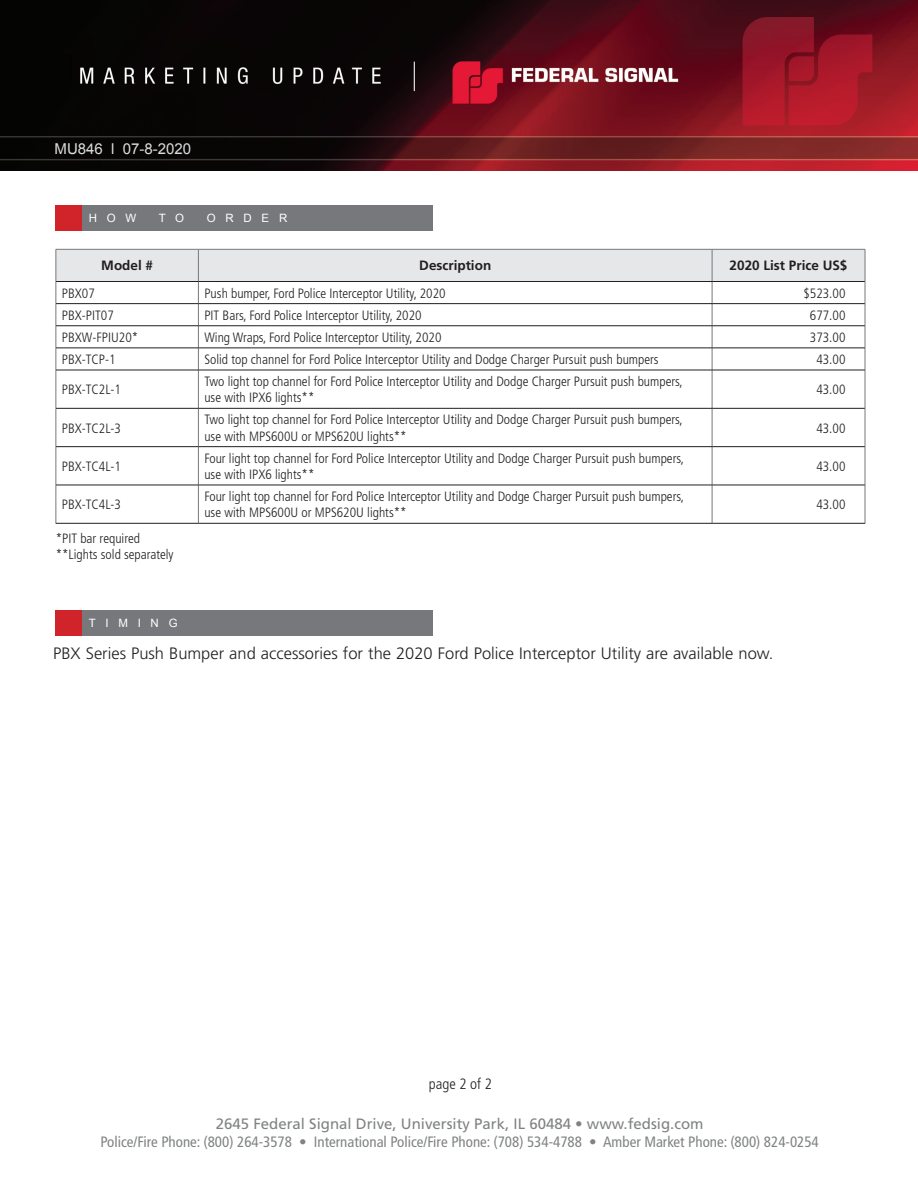
<style>
.page{position:relative;width:918px;height:1188px;background:#fff}
.page>*{position:absolute;margin:0;border:0;box-sizing:border-box;transform-origin:0 0}
.t1{font:300 16.5px "Frutiger LT Std";color:#231f20}
.t2{font:condensed 15px "Frutiger LT Std";color:#808384}
.t3{font:15px "Frutiger LT Std";color:#808384}
.t4{font:15px "Arial";color:#dcdddf}
.t5{font:300 condensed 15px "Frutiger LT Std";color:#231f20}
.t6{font:300 condensed 13.5px/16.2px "Frutiger LT Std";color:#231f20}
.t7{font:700 13.5px "Frutiger LT Std";color:#231f20}
.t8{font:11.55px "Arial";letter-spacing:.85em;color:#fff}
</style>
<div class="page">
<img style="left:0;top:0;width:918px;height:171px">
<svg style="left:56px;top:249px;width:810px;height:121px"></svg>
<hr style="left:56px;top:370px;width:1px;height:38px;background:#76787b">
<hr style="left:198px;top:370px;width:1px;height:38px;background:#76787b">
<hr style="left:712px;top:370px;width:1px;height:38px;background:#76787b">
<hr style="left:865px;top:370px;width:1px;height:38px;background:#76787b">
<hr style="left:56px;top:408px;width:1px;height:39px;background:#76787b">
<hr style="left:198px;top:409px;width:1px;height:37px;background:#76787b">
<hr style="left:712px;top:409px;width:1px;height:37px;background:#76787b">
<hr style="left:865px;top:408px;width:1px;height:39px;background:#76787b">
<hr style="left:56px;top:447px;width:1px;height:38px;background:#76787b">
<hr style="left:198px;top:447px;width:1px;height:38px;background:#76787b">
<hr style="left:712px;top:447px;width:1px;height:38px;background:#76787b">
<hr style="left:865px;top:447px;width:1px;height:38px;background:#76787b">
<hr style="left:56px;top:485px;width:1px;height:38px;background:#76787b">
<hr style="left:198px;top:485px;width:1px;height:38px;background:#76787b">
<hr style="left:712px;top:485px;width:1px;height:38px;background:#76787b">
<hr style="left:865px;top:485px;width:1px;height:38px;background:#76787b">
<hr style="left:56px;top:281px;width:142px;height:1px;background:#231f20">
<hr style="left:198px;top:281px;width:514px;height:1px;background:#231f20">
<hr style="left:712px;top:281px;width:153px;height:1px;background:#231f20">
<hr style="left:56px;top:303px;width:142px;height:1px;background:#231f20">
<hr style="left:198px;top:303px;width:514px;height:1px;background:#231f20">
<hr style="left:712px;top:303px;width:153px;height:1px;background:#231f20">
<hr style="left:56px;top:325px;width:142px;height:1px;background:#231f20">
<hr style="left:198px;top:325px;width:514px;height:1px;background:#231f20">
<hr style="left:712px;top:325px;width:153px;height:1px;background:#231f20">
<hr style="left:56px;top:348px;width:142px;height:1px;background:#231f20">
<hr style="left:198px;top:348px;width:514px;height:1px;background:#231f20">
<hr style="left:712px;top:348px;width:153px;height:1px;background:#231f20">
<hr style="left:56px;top:370px;width:142px;height:1px;background:#231f20">
<hr style="left:198px;top:370px;width:514px;height:1px;background:#231f20">
<hr style="left:712px;top:370px;width:153px;height:1px;background:#231f20">
<hr style="left:56px;top:408px;width:142px;height:1px;background:#231f20">
<hr style="left:198px;top:408px;width:514px;height:1px;background:#231f20">
<hr style="left:712px;top:408px;width:153px;height:1px;background:#231f20">
<hr style="left:56px;top:446px;width:142px;height:1px;background:#231f20">
<hr style="left:198px;top:446px;width:514px;height:1px;background:#231f20">
<hr style="left:712px;top:446px;width:153px;height:1px;background:#231f20">
<hr style="left:56px;top:485px;width:142px;height:1px;background:#231f20">
<hr style="left:198px;top:485px;width:514px;height:1px;background:#231f20">
<hr style="left:712px;top:485px;width:153px;height:1px;background:#231f20">
<hr style="left:56px;top:523px;width:142px;height:1px;background:#231f20">
<hr style="left:198px;top:523px;width:514px;height:1px;background:#231f20">
<hr style="left:712px;top:523px;width:153px;height:1px;background:#231f20">
<div style="left:56px;top:205px;width:27px;height:25px;background:#d1232a"></div>
<div style="left:83px;top:205px;width:350px;height:25px;background:#76787b"></div>
<div style="left:56px;top:611px;width:27px;height:25px;background:#d1232a"></div>
<div style="left:83px;top:611px;width:350px;height:25px;background:#76787b"></div>
<p class="t4" style="left:55px;top:139px;width:138px">MU846 l 07-8-2020</p>
<p class="t8" style="left:89px;top:210px;width:49px">HOW</p>
<p class="t8" style="left:159px;top:210px;width:27px">T O</p>
<p class="t8" style="left:207px;top:210px;width:82px">ORDER</p>
<p class="t7" style="left:101px;top:258px;width:53px">Model #</p>
<p class="t7" style="left:419px;top:258px;width:73px">Description</p>
<p class="t7" style="left:730px;top:258px;width:119px">2020 List Price US$</p>
<p class="t6" style="left:62px;top:285px;width:34px">PBX07</p>
<p class="t6" style="left:204px;top:285px;width:243px">Push bumper, Ford Police Interceptor Utility, 2020</p>
<p class="t6" style="left:803px;top:285px;width:44px">$523.00</p>
<p class="t6" style="left:62px;top:307px;width:53px">PBX-PIT07</p>
<p class="t6" style="left:204px;top:307px;width:219px">PIT Bars, Ford Police Interceptor Utility, 2020</p>
<p class="t6" style="left:810px;top:307px;width:37px">677.00</p>
<p class="t6" style="left:62px;top:329px;width:78px">PBXW-FPIU20*</p>
<p class="t6" style="left:204px;top:329px;width:239px">Wing Wraps, Ford Police Interceptor Utility, 2020</p>
<p class="t6" style="left:810px;top:329px;width:37px">373.00</p>
<p class="t6" style="left:62px;top:351px;width:55px">PBX-TCP-1</p>
<p class="t6" style="left:204px;top:351px;width:456px">Solid top channel for Ford Police Interceptor Utility and Dodge Charger Pursuit push bumpers</p>
<p class="t6" style="left:816px;top:351px;width:31px">43.00</p>
<p class="t6" style="left:62px;top:382px;width:61px">PBX-TC2L-1</p>
<p class="t6" style="left:204px;top:374px;width:480px">Two light top channel for Ford Police Interceptor Utility and Dodge Charger Pursuit push bumpers, use with IPX6 lights**</p>
<p class="t6" style="left:816px;top:382px;width:31px">43.00</p>
<p class="t6" style="left:62px;top:420px;width:61px">PBX-TC2L-3</p>
<p class="t6" style="left:204px;top:412px;width:480px">Two light top channel for Ford Police Interceptor Utility and Dodge Charger Pursuit push bumpers, use with MPS600U or MPS620U lights**</p>
<p class="t6" style="left:816px;top:420px;width:31px">43.00</p>
<p class="t6" style="left:62px;top:458px;width:61px">PBX-TC4L-1</p>
<p class="t6" style="left:204px;top:450px;width:481px">Four light top channel for Ford Police Interceptor Utility and Dodge Charger Pursuit push bumpers, use with IPX6 lights**</p>
<p class="t6" style="left:816px;top:458px;width:31px">43.00</p>
<p class="t6" style="left:62px;top:497px;width:61px">PBX-TC4L-3</p>
<p class="t6" style="left:204px;top:489px;width:481px">Four light top channel for Ford Police Interceptor Utility and Dodge Charger Pursuit push bumpers, use with MPS600U or MPS620U lights**</p>
<p class="t6" style="left:816px;top:497px;width:31px">43.00</p>
<p class="t6" style="left:56px;top:530px;width:119px">*PIT bar required **Lights sold separately</p>
<p class="t8" style="left:89px;top:616px;width:90px">TIMING</p>
<p class="t1" style="left:53px;top:644px;width:722px">PBX Series Push Bumper and accessories for the 2020 Ford Police Interceptor Utility are available now.</p>
<p class="t5" style="left:429px;top:1075px;width:64px">page 2 of 2</p>
<p class="t3" style="left:216px;top:1115px;width:489px">2645 Federal Signal Drive, University Park, IL 60484 • www.fedsig.com</p>
<p class="t2" style="left:101px;top:1134px;width:720px">Police/Fire Phone: (800) 264-3578 • International Police/Fire Phone: (708) 534-4788 • Amber Market Phone: (800) 824-0254</p>
</div>
